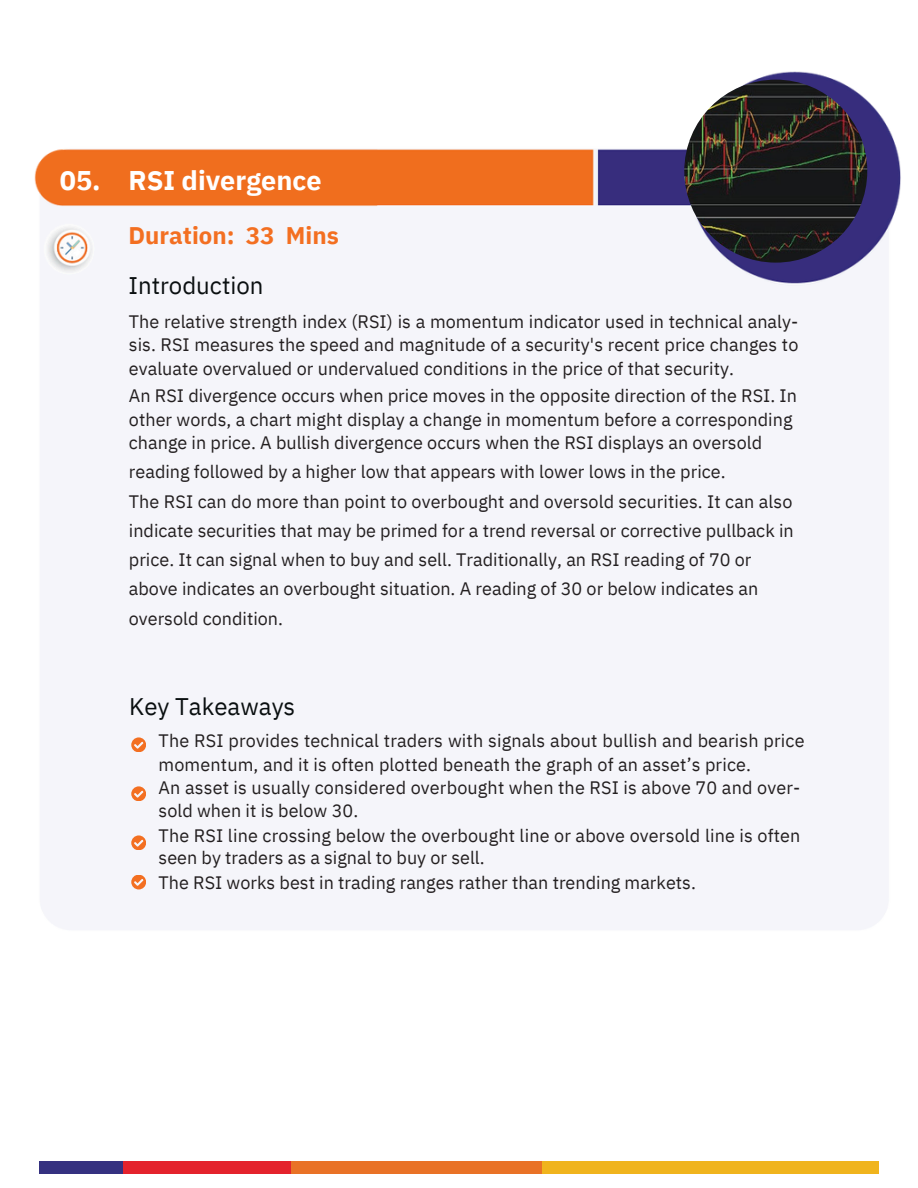
<style>
.page{position:relative;width:918px;height:1188px;background:#fff}
.page>*{position:absolute;margin:0;border:0;box-sizing:border-box;transform-origin:0 0}
.t1{font:700 27px "IBM Plex Sans";color:#fff}
.t2{font:700 24px/49.5px "IBM Plex Sans";color:#f36f21}
.t3{font:24px "IBM Plex Sans";color:#0a0f10}
.t4{font:18px/23.7px "IBM Plex Sans";color:#231f20}
.s1{font-weight:400;color:#0a0f10}
</style>
<div class="page">
<div style="left:124px;top:1162px;width:167px;height:11px;background:#e4222c"></div>
<div style="left:40px;top:1162px;width:83px;height:11px;background:#353180"></div>
<div style="left:291px;top:1162px;width:251px;height:11px;background:#e97226"></div>
<div style="left:542px;top:1162px;width:336px;height:11px;background:#f0b41d"></div>
<img style="left:34px;top:71px;width:867px;height:856px">
<img style="left:684px;top:80px;width:183px;height:183px;border-radius:50%">
<svg style="left:131px;top:737px;width:15px;height:15px"></svg>
<svg style="left:131px;top:786px;width:15px;height:15px"></svg>
<svg style="left:131px;top:835px;width:15px;height:15px"></svg>
<svg style="left:131px;top:875px;width:15px;height:14px"></svg>
<p class="t1" style="left:60px;top:162px;width:42px">05.</p>
<p class="t1" style="left:129px;top:162px;width:195px">RSI divergence</p>
<h2 class="t2" style="left:129px;top:211px;width:212px">Duration: 33 Mins<br><span class="s1">Introduction</span></h2>
<p class="t4" style="left:129px;top:309px;width:671px;text-align:justify">The relative strength index (RSI) is a momentum indicator used in technical analy&shy;sis. RSI measures the speed and magnitude of a security's recent price changes to evaluate overvalued or undervalued conditions in the price of that security.</p>
<p class="t4" style="left:129px;top:383px;width:670px">An RSI divergence occurs when price moves in the opposite direction of the RSI. In</p>
<p class="t4" style="left:129px;top:407px;width:665px">other words, a chart might display a change in momentum before a corresponding</p>
<p class="t4" style="left:129px;top:428px;width:635px;line-height:29.2px">change in price. A bullish divergence occurs when the RSI displays an oversold reading followed by a higher low that appears with lower lows in the price.</p>
<p class="t4" style="left:129px;top:489px;width:665px">The RSI can do more than point to overbought and oversold securities. It can also</p>
<p class="t4" style="left:129px;top:518px;width:666px">indicate securities that may be primed for a trend reversal or corrective pullback in</p>
<p class="t4" style="left:129px;top:545px;width:631px;line-height:29.2px">price. It can signal when to buy and sell. Traditionally, an RSI reading of 70 or above indicates an overbought situation. A reading of 30 or below indicates an oversold condition.</p>
<h1 class="t3" style="left:129px;top:690px;width:168px">Key Takeaways</h1>
<h2 class="t4" style="left:159px;top:729px;width:648px">The RSI provides technical traders with signals about bullish and bearish price momentum, and it is often plotted beneath the graph of an asset’s price.</h2>
<p class="t4" style="left:159px;top:776px;width:643px">An asset is usually considered overbought when the RSI is above 70 and over-</p>
<p class="t4" style="left:159px;top:798px;width:201px">sold when it is below 30.</p>
<p class="t4" style="left:159px;top:823px;width:643px">The RSI line crossing below the overbought line or above oversold line is often</p>
<p class="t4" style="left:159px;top:846px;width:328px">seen by traders as a signal to buy or sell.</p>
<p class="t4" style="left:159px;top:870px;width:539px">The RSI works best in trading ranges rather than trending markets.</p>
</div>
